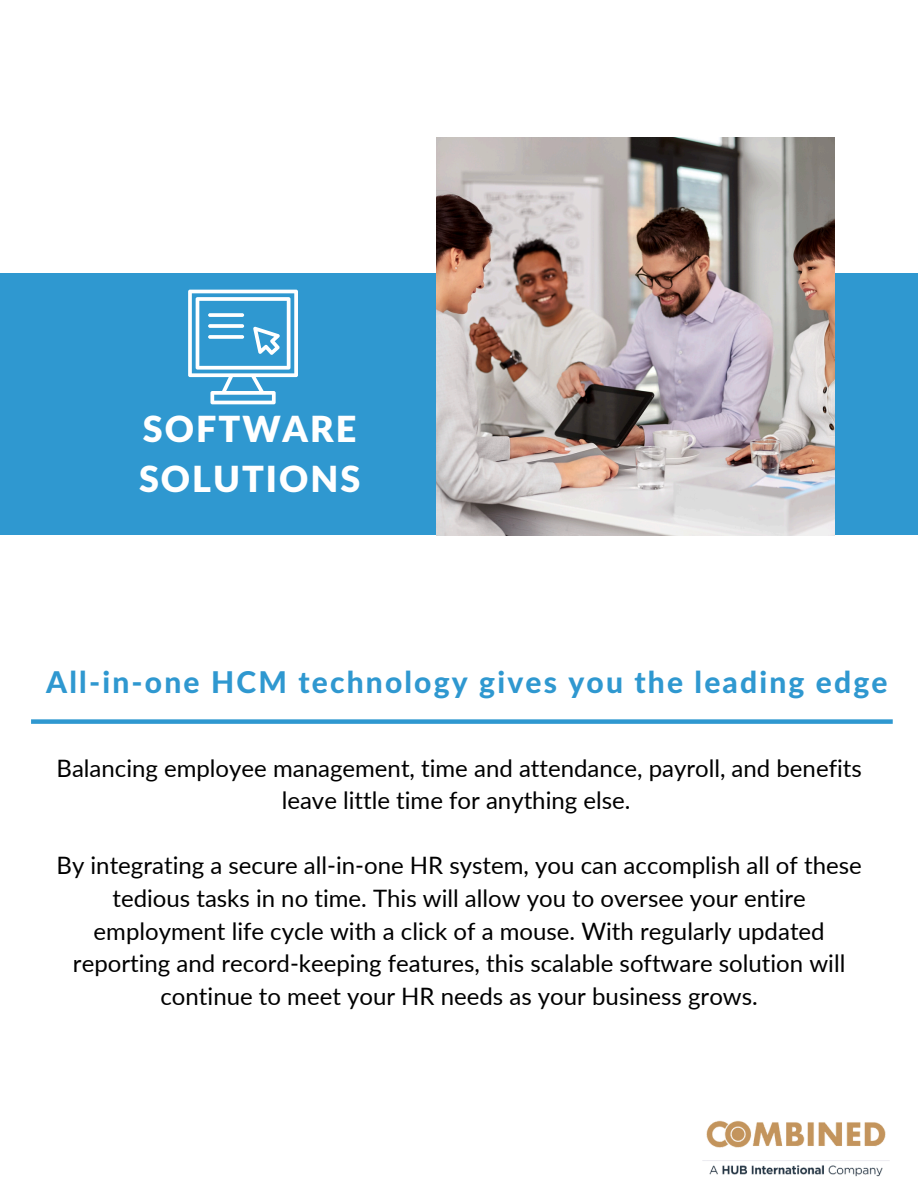
<style>
.page{position:relative;width:918px;height:1188px;background:#fff}
.page>*{position:absolute;margin:0;border:0;box-sizing:border-box;transform-origin:0 0}
.t1{font:900 36px/49.5px "Lato Latin";letter-spacing:.055em;color:#fff}
.t2{font:800 30px "Lato Latin";letter-spacing:.07em;color:#2f98d0}
.t3{font:24px/32.7px "Lato";color:#000;text-align:center}
</style>
<div class="page">
<div style="left:31px;top:719px;width:862px;height:5px;background:#2f98d0"></div>
<div style="left:0;top:274px;width:918px;height:261px;background:#2f98d0"></div>
<svg style="left:188px;top:290px;width:110px;height:114px"></svg>
<img style="left:437px;top:138px;width:398px;height:397px">
<img style="left:702px;top:1120px;width:188px;height:57px">
<p class="t1" style="left:139px;top:407px;width:223px">SOFTWARE<br>SOLUTIONS</p>
<p class="t2" style="left:46px;top:669px;width:843px">All-in-one HCM technology gives you the leading edge</p>
<h1 class="t3" style="left:57px;top:751px;width:807px">Balancing employee management, time and attendance, payroll, and benefits leave little time for anything else.</h1>
<h2 class="t3" style="left:57px;top:849px;width:807px">By integrating a secure all-in-one HR system, you can accomplish all of these tedious tasks in no time. This will allow you to oversee your entire employment life cycle with a click of a mouse. With regularly updated reporting and record-keeping features, this scalable software solution will continue to meet your HR needs as your business grows.</h2>
</div>
